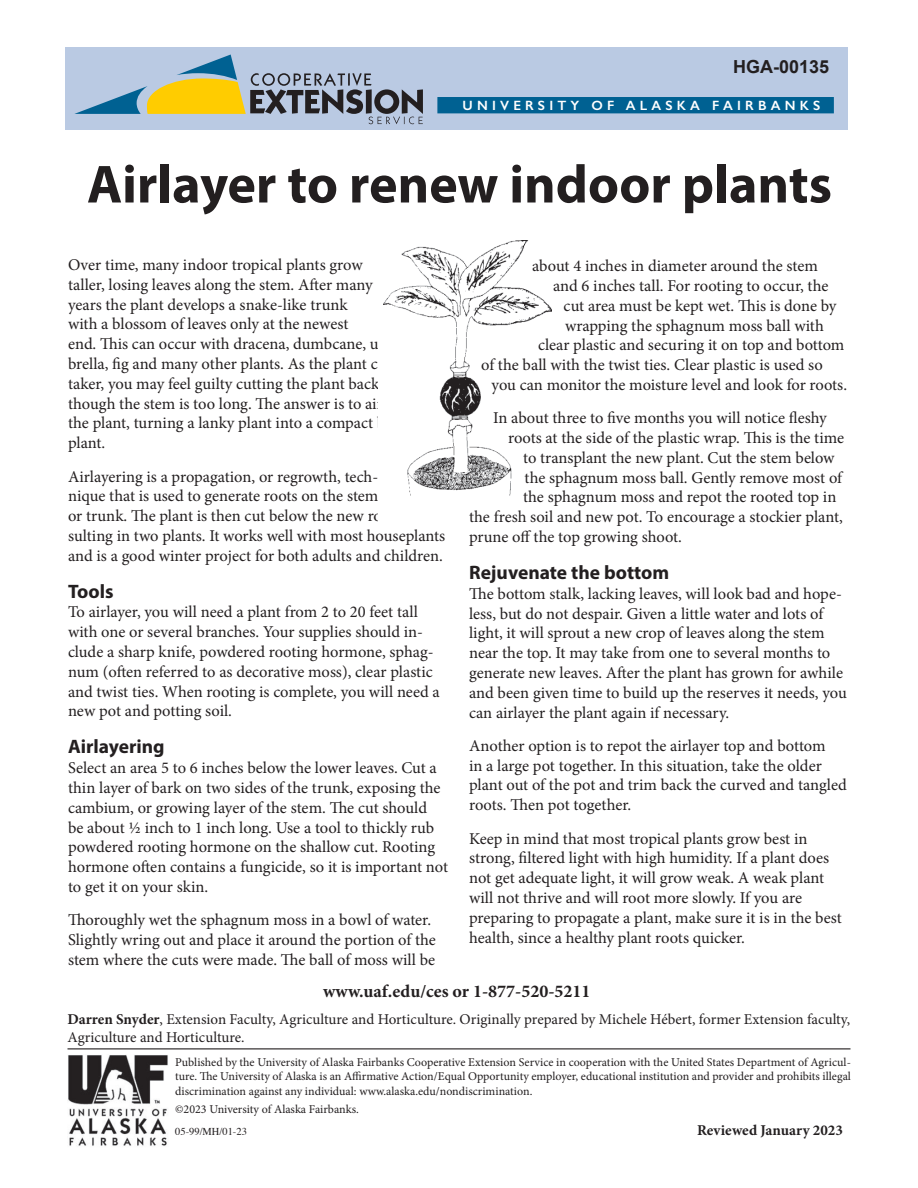
<style>
.page{position:relative;width:918px;height:1188px;background:#fff}
.page>*{position:absolute;margin:0;border:0;box-sizing:border-box;transform-origin:0 0}
.Headline_H1{font:700 54px "Myriad Pro";color:#231f20}
.Subhead_1{font:700 19.5px "Myriad Pro";color:#231f20}
.footnote_text{font:700 18px "Minion Pro";color:#231f20}
.t1{font:700 18px "Arial";color:#231f20}
.Body_text{font:16.5px/19.8px "Minion Pro";letter-spacing:-.005em;color:#231f20}
.Body_text-2{font:15px/18px "Minion Pro";color:#231f20}
.footnote_text-2{font:700 15px "Minion Pro";color:#231f20}
.t2{font:600 13.5px "Gill Sans";letter-spacing:.31em;color:#fff}
.t3{font:12px/14.4px "Minion Pro";color:#231f20;text-align:justify}
.footnote_text-3{font:10.5px "Times";color:#231f20}
.s1{font-weight:700}
</style>
<div class="page">
<img style="left:383px;top:240px;width:169px;height:256px">
<hr style="left:68px;top:1048px;width:782px;height:1px;background:#231f20">
<img style="left:68px;top:1055px;width:100px;height:91px">
<div style="left:65px;top:48px;width:783px;height:82px;background:#bacae3"></div>
<div style="left:437px;top:97px;width:397px;height:16px;background:#006192"></div>
<svg style="left:74px;top:55px;width:349px;height:69px"></svg>
<p class="t1" style="left:733px;top:55px;width:98px">HGA-00135</p>
<p class="t2" style="left:463px;top:97px;width:359px">UNIVERSITY OF ALASKA FAIRBANKS</p>
<h1 class="Headline_H1" style="left:87px;top:149px;width:747px">Airlayer to renew indoor plants</h1>
<p class="Body_text" style="left:68px;top:255px;width:351px">Over time, many indoor tropical plants grow<br>taller, losing leaves along the stem. After many<br>years the plant develops a snake-like trunk<br>with a blossom of leaves only at the newest<br>end. This can occur with dracena, dumbcane, um&shy;brella, fig and many other plants. As the plant care&shy;taker, you may feel guilty cutting the plant back, even though the stem is too long. The answer is to airlayer the plant, turning a lanky plant into a compact bushy plant.</p>
<p class="Body_text" style="left:68px;top:466px;width:379px">Airlayering is a propagation, or regrowth, tech-<br>nique that is used to generate roots on the stem<br>or trunk. The plant is then cut below the new roots, re&shy;sulting in two plants. It works well with most houseplants and is a good winter project for both adults and children.</p>
<h2 class="Subhead_1" style="left:68px;top:578px;width:47px">Tools</h2>
<p class="Body_text" style="left:68px;top:602px;width:373px">To airlayer, you will need a plant from 2 to 20 feet tall with one or several branches. Your supplies should in&shy;clude a sharp knife, powdered rooting hormone, sphag&shy;num (often referred to as decorative moss), clear plastic and twist ties. When rooting is complete, you will need a new pot and potting soil.</p>
<h2 class="Subhead_1" style="left:68px;top:734px;width:98px">Airlayering</h2>
<p class="Body_text" style="left:68px;top:758px;width:382px">Select an area 5 to 6 inches below the lower leaves. Cut a thin layer of bark on two sides of the trunk, exposing the cambium, or growing layer of the stem. The cut should<br>be about ½ inch to 1 inch long. Use a tool to thickly rub powdered rooting hormone on the shallow cut. Rooting hormone often contains a fungicide, so it is important not to get it on your skin.</p>
<p class="Body_text" style="left:68px;top:910px;width:369px">Thoroughly wet the sphagnum moss in a bowl of water.<br>Slightly wring out and place it around the portion of the stem where the cuts were made. The ball of moss will be</p>
<p class="Body_text" style="left:532px;top:256px;width:287px">about 4 inches in diameter around the stem</p>
<p class="Body_text" style="left:553px;top:276px;width:277px">and 6 inches tall. For rooting to occur, the</p>
<p class="Body_text" style="left:564px;top:296px;width:274px">cut area must be kept wet. This is done by</p>
<p class="Body_text" style="left:565px;top:315px;width:260px">wrapping the sphagnum moss ball with</p>
<p class="Body_text" style="left:538px;top:335px;width:308px">clear plastic and securing it on top and bottom</p>
<p class="Body_text" style="left:481px;top:355px;width:343px">of the ball with the twist ties. Clear plastic is used so</p>
<p class="Body_text" style="left:492px;top:375px;width:357px">you can monitor the moisture level and look for roots.</p>
<p class="Body_text" style="left:493px;top:408px;width:335px">In about three to five months you will notice fleshy</p>
<p class="Body_text" style="left:508px;top:428px;width:338px">roots at the side of the plastic wrap. This is the time</p>
<p class="Body_text" style="left:523px;top:448px;width:313px">to transplant the new plant. Cut the stem below</p>
<p class="Body_text" style="left:525px;top:468px;width:319px">the sphagnum moss ball. Gently remove most of</p>
<p class="Body_text" style="left:523px;top:487px;width:315px">the sphagnum moss and repot the rooted top in</p>
<p class="Body_text" style="left:469px;top:507px;width:375px">the fresh soil and new pot. To encourage a stockier plant,</p>
<p class="Body_text" style="left:469px;top:527px;width:214px">prune off the top growing shoot.</p>
<h2 class="Subhead_1" style="left:469px;top:560px;width:202px">Rejuvenate the bottom</h2>
<p class="Body_text" style="left:469px;top:584px;width:379px">The bottom stalk, lacking leaves, will look bad and hope&shy;less, but do not despair. Given a little water and lots of light, it will sprout a new crop of leaves along the stem near the top. It may take from one to several months to generate new leaves. After the plant has grown for awhile and been given time to build up the reserves it needs, you can airlayer the plant again if necessary.</p>
<p class="Body_text" style="left:469px;top:736px;width:379px">Another option is to repot the airlayer top and bottom<br>in a large pot together. In this situation, take the older plant out of the pot and trim back the curved and tangled roots. Then pot together.</p>
<p class="Body_text" style="left:469px;top:828px;width:374px">Keep in mind that most tropical plants grow best in strong, filtered light with high humidity. If a plant does not get adequate light, it will grow weak. A weak plant will not thrive and will root more slowly. If you are preparing to propagate a plant, make sure it is in the best health, since a healthy plant roots quicker.</p>
<p class="footnote_text" style="left:323px;top:978px;width:269px">www.uaf.edu/ces or 1-877-520-5211</p>
<p class="Body_text-2" style="left:68px;top:1010px;width:784px"><span class="s1">Darren Snyder</span>, Extension Faculty, Agriculture and Horticulture. Originally prepared by Michele Hébert, former Extension faculty,<br>Agriculture and Horticulture.</p>
<p class="t3" style="left:175px;top:1055px;width:677px">Published by the University of Alaska Fairbanks Cooperative Extension Service in cooperation with the United States Department of Agricul&shy;ture. The University of Alaska is an Affirmative Action/Equal Opportunity employer, educational institution and provider and prohibits illegal discrimination against any individual: www.alaska.edu/nondiscrimination.</p>
<p class="t3" style="left:175px;top:1102px;width:185px">©2023 University of Alaska Fairbanks.</p>
<p class="footnote_text-3" style="left:175px;top:1121px;width:73px">05-99/MH/01-23</p>
<p class="footnote_text-2" style="left:697px;top:1119px;width:147px">Reviewed January 2023</p>
</div>
